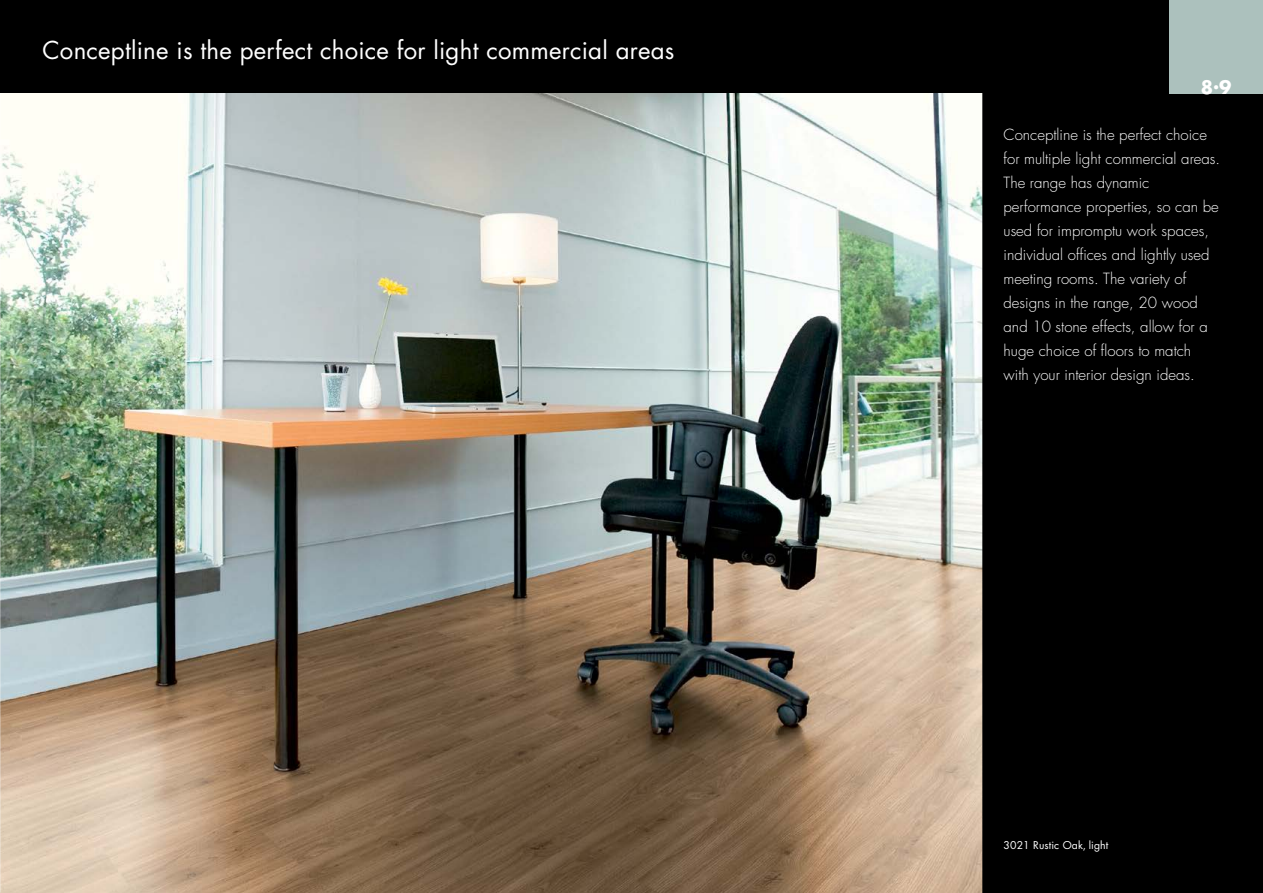
<style>
.page{position:relative;width:1263px;height:893px;background:#fff}
.page>*{position:absolute;margin:0;border:0;box-sizing:border-box;transform-origin:0 0}
.t1{font:24px "Futura";letter-spacing:.01em;color:#fff}
.t2{font:700 18px "Futura";color:#fff}
.t3{font:300 15px/24px "Futura";color:#fff}
.t4{font:10.5px "Futura";letter-spacing:.01em;color:#fff}
</style>
<div class="page">
<div style="left:0;top:0;width:1263px;height:98px;background:#000"></div>
<img style="left:1px;top:94px;width:981px;height:799px">
<img style="left:0;top:94px;width:1px;height:799px">
<div style="left:982px;top:93px;width:281px;height:800px;background:#000"></div>
<div style="left:1169px;top:0;width:94px;height:94px;background:#acc1bd"></div>
<h1 class="t1" style="left:43px;top:34px;width:633px">Conceptline is the perfect choice for light commercial areas</h1>
<p class="t2" style="left:1201px;top:74px;width:32px">8.9</p>
<p class="t3" style="left:1003px;top:122px;width:218px">Conceptline is the perfect choice for multiple light commercial areas.<br>The range has dynamic performance properties, so can be used for impromptu work spaces, individual offices and lightly used meeting rooms. The variety of designs in the range, 20 wood and 10 stone effects, allow for a huge choice of floors to match with your interior design ideas.</p>
<p class="t4" style="left:1003px;top:838px;width:106px">3021 Rustic Oak, light</p>
</div>
